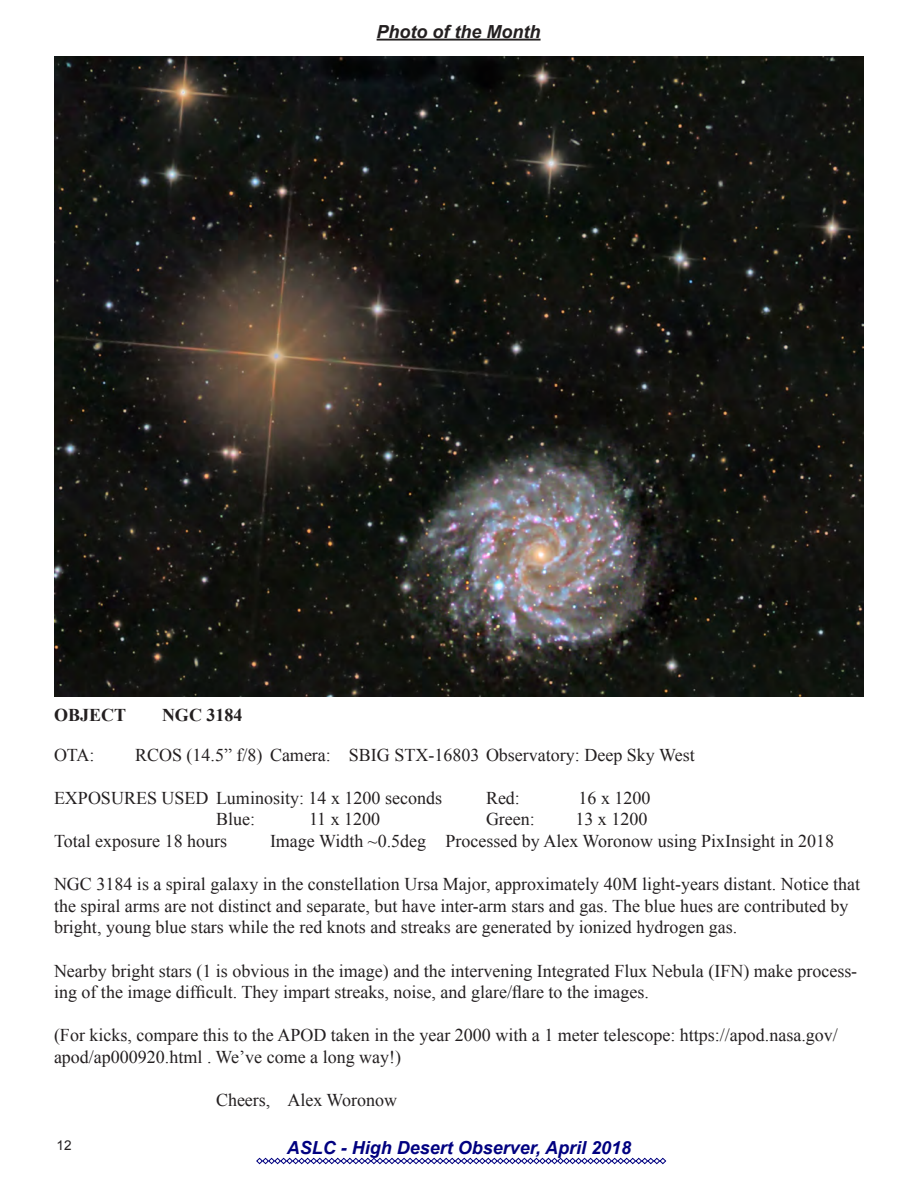
<style>
.page{position:relative;width:918px;height:1188px;background:#fff}
.page>*{position:absolute;margin:0;border:0;box-sizing:border-box;transform-origin:0 0}
.t1{font:18px/21.6px "Times New Roman";color:#231f20}
.t2{font:italic 700 18px "Arial";color:#000080}
.t3{font:italic 700 18px "Arial";color:#231f20}
.t4{font:700 18px "Times New Roman";color:#231f20}
.t5{font:13.5px "Arial";color:#231f20}
</style>
<div class="page">
<svg style="left:256px;top:1158px;width:410px;height:6px"></svg>
<hr style="left:377px;top:39px;width:164px;height:2px;background:#231f20">
<img style="left:54px;top:57px;width:810px;height:640px">
<p class="t3" style="left:377px;top:20px;width:165px">Photo of the Month</p>
<p class="t4" style="left:54px;top:702px;width:74px">OBJECT</p>
<p class="t4" style="left:162px;top:702px;width:82px">NGC 3184</p>
<p class="t1" style="left:54px;top:743px;width:42px">OTA:</p>
<p class="t1" style="left:135px;top:743px;width:561px">RCOS (14.5” f/8) Camera: SBIG STX-16803 Observatory: Deep Sky West</p>
<p class="t1" style="left:54px;top:787px;width:390px">EXPOSURES USED Luminosity: 14 x 1200 seconds</p>
<p class="t1" style="left:486px;top:787px;width:36px">Red:</p>
<p class="t1" style="left:579px;top:787px;width:73px">16 x 1200</p>
<p class="t1" style="left:216px;top:808px;width:41px">Blue:</p>
<p class="t1" style="left:309px;top:808px;width:73px">11 x 1200</p>
<p class="t1" style="left:486px;top:808px;width:50px">Green:</p>
<p class="t1" style="left:575px;top:808px;width:73px">13 x 1200</p>
<p class="t1" style="left:54px;top:830px;width:175px">Total exposure 18 hours</p>
<p class="t1" style="left:270px;top:830px;width:566px">Image Width ~0.5deg Processed by Alex Woronow using PixInsight in 2018</p>
<p class="t1" style="left:54px;top:873px;width:808px">NGC 3184 is a spiral galaxy in the constellation Ursa Major, approximately 40M light-years distant. Notice that the spiral arms are not distinct and separate, but have inter-arm stars and gas. The blue hues are contributed by bright, young blue stars while the red knots and streaks are generated by ionized hydrogen gas.</p>
<p class="t1" style="left:54px;top:959px;width:805px">Nearby bright stars (1 is obvious in the image) and the intervening Integrated Flux Nebula (IFN) make process&shy;ing of the image difficult. They impart streaks, noise, and glare/flare to the images.</p>
<p class="t1" style="left:54px;top:1024px;width:785px">(For kicks, compare this to the APOD taken in the year 2000 with a 1 meter telescope: https://apod.nasa.gov/ apod/ap000920.html . We’ve come a long way!)</p>
<p class="t1" style="left:216px;top:1089px;width:183px">Cheers, Alex Woronow</p>
<p class="t5" style="left:57px;top:1137px;width:17px">12</p>
<p class="t2" style="left:287px;top:1136px;width:346px">ASLC - High Desert Observer, April 2018</p>
</div>
